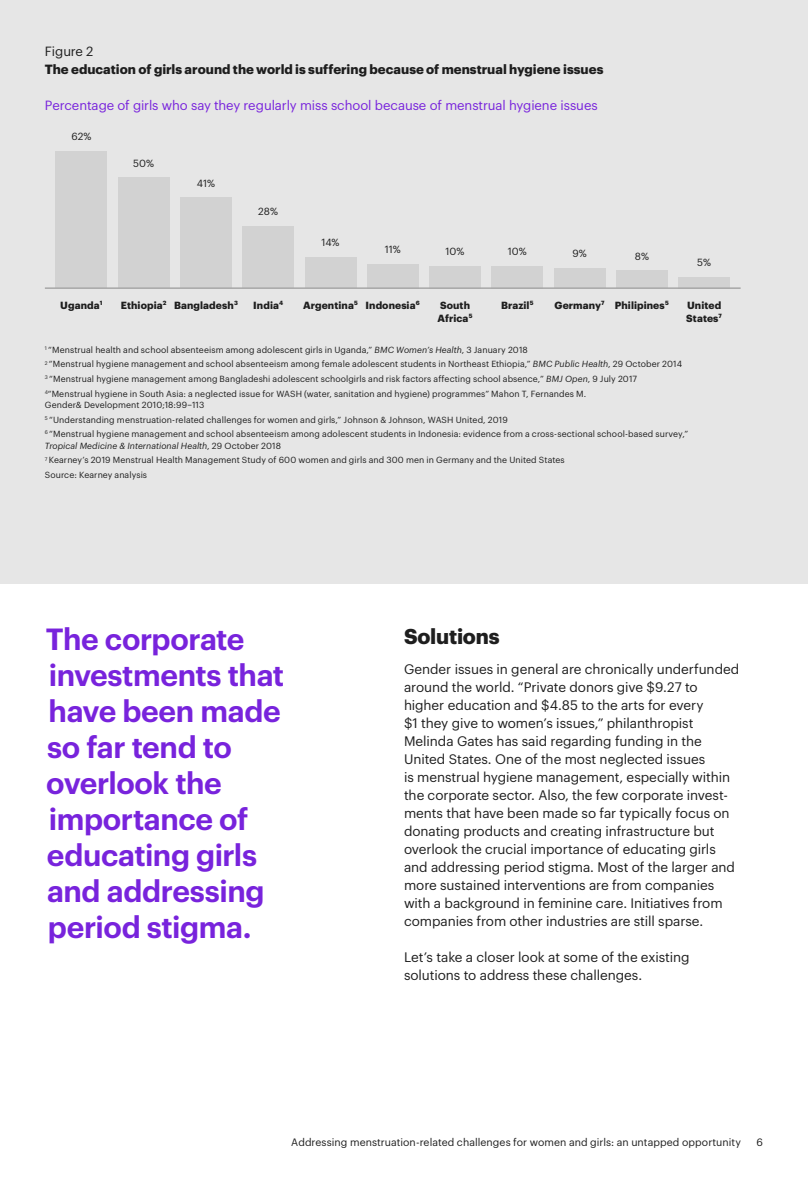
<style>
.page{position:relative;width:808px;height:1191px;background:#fff}
.page>*{position:absolute;margin:0;border:0;box-sizing:border-box;transform-origin:0 0}
.t1{font:600 30px/36px "Graphik";letter-spacing:-.015em;color:#7823dc}
.t2{font:700 21px "Graphik";letter-spacing:-.01em;color:#1e1e1e}
.t3{font:13.5px/18px "Graphik";letter-spacing:-.005em;color:#1e1e1e}
.t4{font:13.05px "Graphik";letter-spacing:-.005em;color:#7823dc}
.t5{font:700 13.05px "Graphik";color:#1e1e1e}
.t6{font:13.05px "Graphik";letter-spacing:-.005em;color:#1e1e1e}
.t7{font:10.5px "Graphik";letter-spacing:.005em;color:#1e1e1e}
.t8{font:700 10.2px/13px "Graphik";letter-spacing:.01em;color:#1e1e1e}
.t9{font:10.2px "Graphik";color:#1e1e1e}
.t10{font:8.7px/14.5px "Graphik";letter-spacing:.01em;color:#1e1e1e}
.s1{font-style:italic}
</style>
<div class="page">
<div style="left:0;top:0;width:808px;height:583px;background:#e6e6e6"></div>
<div style="left:56px;top:151px;width:51px;height:137px;background:#d2d2d2"></div>
<div style="left:118px;top:178px;width:51px;height:110px;background:#d2d2d2"></div>
<div style="left:180px;top:198px;width:52px;height:90px;background:#d2d2d2"></div>
<div style="left:243px;top:226px;width:51px;height:62px;background:#d2d2d2"></div>
<div style="left:305px;top:257px;width:51px;height:31px;background:#d2d2d2"></div>
<div style="left:367px;top:264px;width:51px;height:24px;background:#d2d2d2"></div>
<div style="left:429px;top:266px;width:52px;height:22px;background:#d2d2d2"></div>
<div style="left:492px;top:266px;width:51px;height:22px;background:#d2d2d2"></div>
<div style="left:554px;top:268px;width:51px;height:20px;background:#d2d2d2"></div>
<div style="left:616px;top:270px;width:51px;height:18px;background:#d2d2d2"></div>
<div style="left:678px;top:277px;width:52px;height:11px;background:#d2d2d2"></div>
<hr style="left:45px;top:287px;width:696px;height:2px;background:#a5a5a5">
<h3 class="t6" style="left:45px;top:42px;width:50px">Figure 2</h3>
<h3 class="t5" style="left:45px;top:59px;width:560px">The education of girls around the world is suffering because of menstrual hygiene issues</h3>
<h3 class="t4" style="left:45px;top:96px;width:554px">Percentage of girls who say they regularly miss school because of menstrual hygiene issues</h3>
<p class="t9" style="left:71px;top:129px;width:22px">62%</p>
<p class="t9" style="left:133px;top:156px;width:23px">50%</p>
<p class="t9" style="left:197px;top:175px;width:20px">41%</p>
<p class="t9" style="left:258px;top:204px;width:21px">28%</p>
<p class="t9" style="left:321px;top:235px;width:20px">14%</p>
<p class="t9" style="left:385px;top:242px;width:17px">11%</p>
<p class="t9" style="left:445px;top:244px;width:21px">10%</p>
<p class="t9" style="left:508px;top:244px;width:21px">10%</p>
<p class="t9" style="left:572px;top:246px;width:16px">9%</p>
<p class="t9" style="left:635px;top:248px;width:16px">8%</p>
<p class="t9" style="left:697px;top:255px;width:15px">5%</p>
<p class="t8" style="left:60px;top:297px;width:44px">Uganda<sup>1</sup></p>
<p class="t8" style="left:121px;top:297px;width:119px">Ethiopia<sup>2</sup> Bangladesh<sup>3</sup></p>
<p class="t8" style="left:253px;top:297px;width:31px">India<sup>4</sup></p>
<p class="t8" style="left:303px;top:297px;width:118px">Argentina<sup>5</sup> Indonesia<sup>6</sup></p>
<p class="t8" style="left:438px;top:297px;width:36px">South<br>Africa<sup>5</sup></p>
<p class="t8" style="left:501px;top:297px;width:34px">Brazil<sup>5</sup></p>
<p class="t8" style="left:555px;top:297px;width:116px">Germany<sup>7</sup> Philipines<sup>5</sup></p>
<p class="t8" style="left:686px;top:297px;width:37px">United<br>States<sup>7</sup></p>
<p class="t10" style="left:45px;top:342px;width:639px"><sup>1</sup> “Menstrual health and school absenteeism among adolescent girls in Uganda,” <span class="s1">BMC Women’s Health</span>, 3 January 2018<br><sup>2</sup> “Menstrual hygiene management and school absenteeism among female adolescent students in Northeast Ethiopia,” <span class="s1">BMC Public Health</span>, 29 October 2014<br><sup>3</sup> “Menstrual hygiene management among Bangladeshi adolescent schoolgirls and risk factors affecting school absence,” <span class="s1">BMJ Open</span>, 9 July 2017<br><sup>4</sup>“Menstrual hygiene in South Asia: a neglected issue for WASH (water, sanitation and hygiene) programmes” Mahon T, Fernandes M.</p>
<p class="t10" style="left:45px;top:397px;width:645px">Gender&amp; Development 2010;18:99–113<br><sup>5</sup> “Understanding menstruation-related challenges for women and girls,” Johnson &amp; Johnson, WASH United, 2019<br><sup>6</sup> “Menstrual hygiene management and school absenteeism among adolescent students in Indonesia: evidence from a cross-sectional school-based survey,”</p>
<p class="t10" style="left:45px;top:438px;width:521px"><span class="s1">Tropical Medicine &amp; International Health</span>, 29 October 2018<br><sup>7</sup> Kearney’s 2019 Menstrual Health Management Study of 600 women and girls and 300 men in Germany and the United States<br>Source: Kearney analysis</p>
<h1 class="t1" style="left:46px;top:618px;width:240px">The corporate investments that have been made so far tend to overlook the importance of educating girls and addressing period stigma.</h1>
<h2 class="t2" style="left:404px;top:620px;width:97px">Solutions</h2>
<p class="t3" style="left:404px;top:658px;width:337px">Gender issues in general are chronically underfunded around the world. “Private donors give $9.27 to higher education and $4.85 to the arts for every<br>$1 they give to women’s issues,” philanthropist Melinda Gates has said regarding funding in the United States. One of the most neglected issues<br>is menstrual hygiene management, especially within the corporate sector. Also, the few corporate invest&shy;ments that have been made so far typically focus on donating products and creating infrastructure but overlook the crucial importance of educating girls and addressing period stigma. Most of the larger and more sustained interventions are from companies with a background in feminine care. Initiatives from companies from other industries are still sparse.</p>
<h3 class="t3" style="left:404px;top:946px;width:287px">Let’s take a closer look at some of the existing solutions to address these challenges.</h3>
<p class="t7" style="left:291px;top:1134px;width:451px">Addressing menstruation-related challenges for women and girls: an untapped opportunity</p>
<p class="t7" style="left:757px;top:1134px;width:8px">6</p>
</div>
